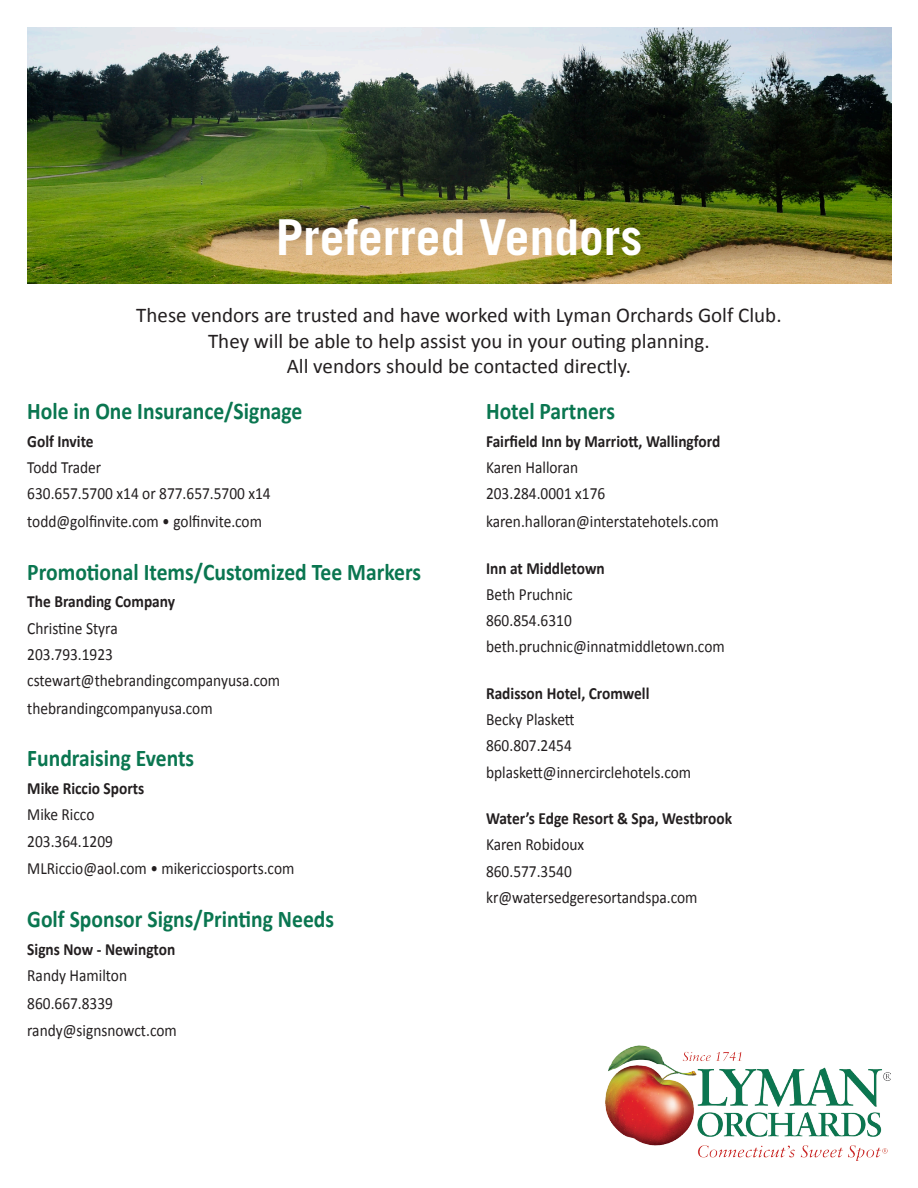
<style>
.page{position:relative;width:918px;height:1188px;background:#fff}
.page>*{position:absolute;margin:0;border:0;box-sizing:border-box;transform-origin:0 0}
.t1{font:700 49.5px "Trade Gothic";color:#fff}
.t2{font:700 24px "Calibri";color:#0a7650;scale:.9 1}
.t3{font:21px/25.2px "Calibri";color:#231f20;text-align:center}
.t4{font:17.1px "Calibri";color:#231f20;scale:.9 1}
.t5{font:700 17.1px "Calibri";color:#231f20;scale:.9 1}
</style>
<div class="page">
<img style="left:27px;top:27px;width:864px;height:257px">
<img style="left:605px;top:1045px;width:286px;height:116px">
<p class="t1" style="left:276px;top:207px;width:368px">Preferred Vendors</p>
<p class="t3" style="left:136px;top:303px;width:647px">These vendors are trusted and have worked with Lyman Orchards Golf Club.<br>They will be able to help assist you in your outing planning.</p>
<p class="t3" style="left:287px;top:353px;width:346px">All vendors should be contacted directly.</p>
<p class="t2" style="left:27px;top:396px;width:307px">Hole in One Insurance/Signage</p>
<p class="t5" style="left:27px;top:430px;width:75px">Golf Invite</p>
<p class="t4" style="left:27px;top:457px;width:84px">Todd Trader</p>
<p class="t4" style="left:27px;top:483px;width:272px">630.657.5700 x14 or 877.657.5700 x14</p>
<p class="t4" style="left:27px;top:511px;width:262px">todd@golfinvite.com • golfinvite.com</p>
<p class="t2" style="left:27px;top:556px;width:439px">Promotional Items/Customized Tee Markers</p>
<p class="t5" style="left:27px;top:591px;width:166px">The Branding Company</p>
<p class="t4" style="left:27px;top:617px;width:102px">Christine Styra</p>
<p class="t4" style="left:27px;top:643px;width:97px">203.793.1923</p>
<p class="t4" style="left:27px;top:670px;width:282px">cstewart@thebrandingcompanyusa.com</p>
<p class="t4" style="left:27px;top:697px;width:208px">thebrandingcompanyusa.com</p>
<p class="t2" style="left:27px;top:743px;width:187px">Fundraising Events</p>
<p class="t5" style="left:27px;top:778px;width:132px">Mike Riccio Sports</p>
<p class="t4" style="left:27px;top:804px;width:76px">Mike Ricco</p>
<p class="t4" style="left:27px;top:830px;width:97px">203.364.1209</p>
<p class="t4" style="left:27px;top:858px;width:298px">MLRiccio@aol.com • mikericciosports.com</p>
<p class="t2" style="left:27px;top:904px;width:342px">Golf Sponsor Signs/Printing Needs</p>
<p class="t5" style="left:27px;top:938px;width:166px">Signs Now - Newington</p>
<p class="t4" style="left:27px;top:964px;width:112px">Randy Hamilton</p>
<p class="t4" style="left:27px;top:992px;width:97px">860.667.8339</p>
<p class="t4" style="left:27px;top:1020px;width:168px">randy@signsnowct.com</p>
<p class="t2" style="left:486px;top:396px;width:145px">Hotel Partners</p>
<p class="t5" style="left:486px;top:430px;width:262px">Fairfield Inn by Marriott, Wallingford</p>
<p class="t4" style="left:486px;top:457px;width:104px">Karen Halloran</p>
<p class="t4" style="left:486px;top:483px;width:134px">203.284.0001 x176</p>
<p class="t4" style="left:486px;top:511px;width:260px">karen.halloran@interstatehotels.com</p>
<p class="t5" style="left:486px;top:557px;width:133px">Inn at Middletown</p>
<p class="t4" style="left:486px;top:583px;width:98px">Beth Pruchnic</p>
<p class="t4" style="left:486px;top:610px;width:97px">860.854.6310</p>
<p class="t4" style="left:486px;top:636px;width:267px">beth.pruchnic@innatmiddletown.com</p>
<p class="t5" style="left:486px;top:682px;width:183px">Radisson Hotel, Cromwell</p>
<p class="t4" style="left:486px;top:709px;width:100px">Becky Plaskett</p>
<p class="t4" style="left:486px;top:735px;width:97px">860.807.2454</p>
<p class="t4" style="left:486px;top:761px;width:229px">bplaskett@innercirclehotels.com</p>
<p class="t5" style="left:486px;top:808px;width:275px">Water’s Edge Resort &amp; Spa, Westbrook</p>
<p class="t4" style="left:486px;top:834px;width:111px">Karen Robidoux</p>
<p class="t4" style="left:486px;top:860px;width:97px">860.577.3540</p>
<p class="t4" style="left:486px;top:886px;width:236px">kr@watersedgeresortandspa.com</p>
</div>
